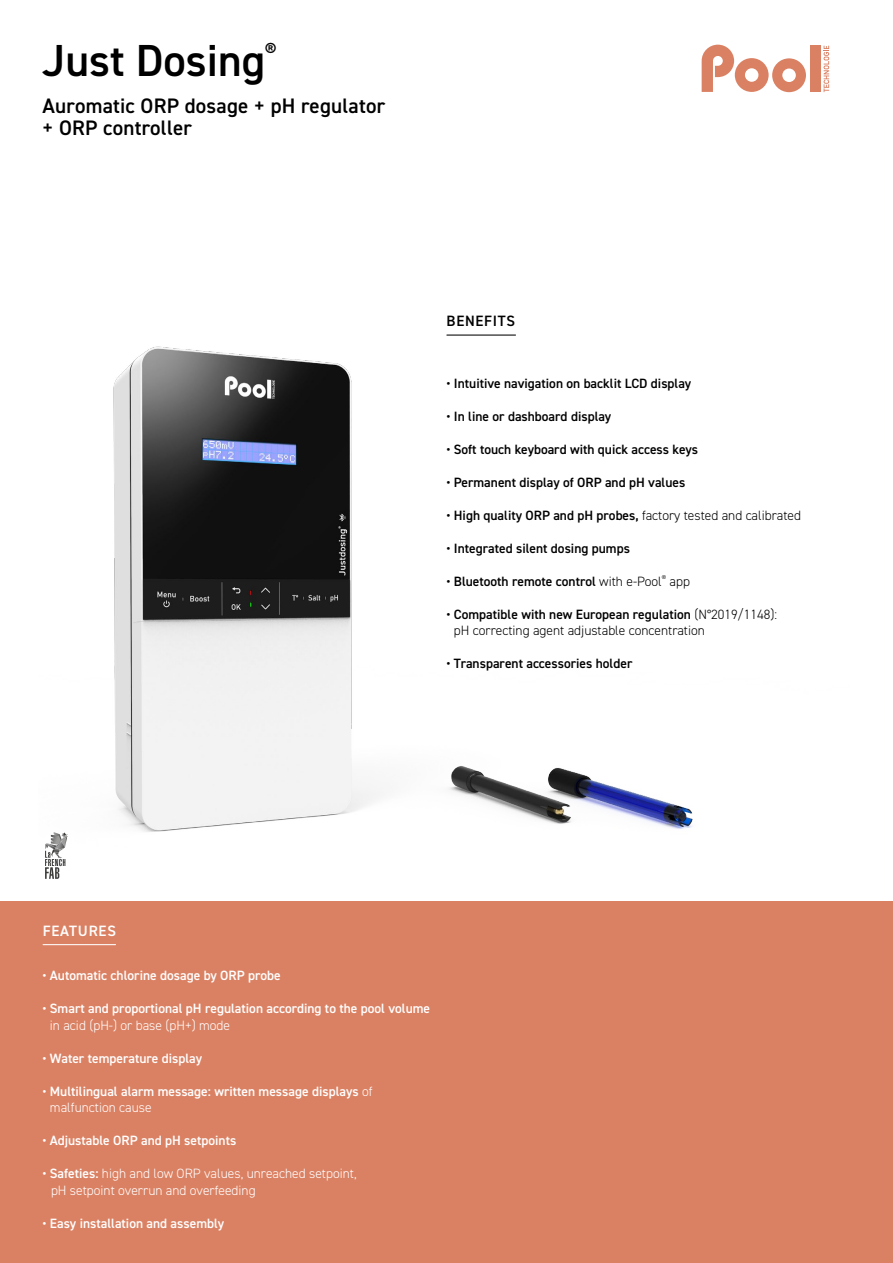
<style>
.page{position:relative;width:893px;height:1263px;background:#fff}
.page>*{position:absolute;margin:0;border:0;box-sizing:border-box;transform-origin:0 0}
.t1{font:600 45px "DIN2014";color:#000}
.t2{font:600 21px/22.5px "DIN2014";letter-spacing:.01em;color:#000}
.t3{font:600 20.1px "DIN2014";color:#000}
.t4{font:600 15px "DIN2014";letter-spacing:.05em;color:#fff}
.t5{font:600 15px "DIN2014";letter-spacing:.05em;color:#000}
.t6{font:600 13.5px "DIN2014";color:#000}
.t7{font:600 13.5px/16.5px "DIN2014";color:#fff}
.t8{font:300 13.5px/16.5px "DIN2014";color:#fff}
.t9{font:300 13.5px/16.5px "DIN2014";color:#000}
.s1{font-weight:300}
.s2{font-weight:600}
</style>
<div class="page">
<img style="left:113px;top:334px;width:580px;height:498px">
<div style="left:0;top:901px;width:893px;height:362px;background:#db8163"></div>
<div style="left:810px;top:46px;width:10px;height:46px;background:#db8163"></div>
<svg style="left:702px;top:45px;width:104px;height:47px"></svg>
<svg style="left:823px;top:46px;width:6px;height:46px"></svg>
<hr style="left:43px;top:944px;width:73px;height:1px;background:#fff">
<hr style="left:447px;top:335px;width:69px;height:1px;background:#000">
<svg style="left:45px;top:832px;width:23px;height:47px"></svg>
<h1 class="t1" style="left:43px;top:31px;width:224px">Just Dosing</h1>
<h3 class="t3" style="left:265px;top:37px;width:13px">®</h3>
<h2 class="t2" style="left:43px;top:94px;width:344px">Auromatic ORP dosage + pH regulator + ORP controller</h2>
<p class="t5" style="left:447px;top:311px;width:70px">BENEFITS</p>
<p class="t6" style="left:446px;top:374px;width:246px">• Intuitive navigation on backlit LCD display</p>
<p class="t6" style="left:446px;top:407px;width:166px">• In line or dashboard display</p>
<p class="t6" style="left:446px;top:440px;width:253px">• Soft touch keyboard with quick access keys</p>
<p class="t6" style="left:446px;top:473px;width:240px">• Permanent display of ORP and pH values</p>
<p class="t6" style="left:446px;top:506px;width:356px">• High quality ORP and pH probes, <span class="s1">factory tested and calibrated</span></p>
<p class="t6" style="left:446px;top:539px;width:185px">• Integrated silent dosing pumps</p>
<p class="t6" style="left:446px;top:572px;width:245px">• Bluetooth remote control <span class="s1">with e-Pool</span><sup>®</sup> <span class="s1">app</span></p>
<p class="t9" style="left:454px;top:606px;width:325px;text-indent:-7px"><span class="s2">• Compatible with new European regulation</span> (N°2019/1148): pH correcting agent adjustable concentration</p>
<p class="t6" style="left:446px;top:655px;width:187px">• Transparent accessories holder</p>
<p class="t4" style="left:43px;top:920px;width:75px">FEATURES</p>
<p class="t7" style="left:43px;top:967px;width:240px">• Automatic chlorine dosage by ORP probe</p>
<p class="t7" style="left:43px;top:1000px;width:389px">• Smart and proportional pH regulation according to the pool volume</p>
<p class="t8" style="left:50px;top:1017px;width:182px">in acid (pH-) or base (pH+) mode</p>
<p class="t7" style="left:43px;top:1049px;width:161px">• Water temperature display</p>
<p class="t7" style="left:50px;top:1082px;width:324px;text-indent:-7px">• Multilingual alarm message: written message displays <span class="s1">of malfunction cause</span></p>
<p class="t7" style="left:43px;top:1132px;width:195px">• Adjustable ORP and pH setpoints</p>
<p class="t8" style="left:51px;top:1165px;width:307px;text-indent:-9px"><span class="s2">• Safeties:</span> high and low ORP values, unreached setpoint, pH setpoint overrun and overfeeding</p>
<p class="t7" style="left:43px;top:1214px;width:183px">• Easy installation and assembly</p>
</div>
